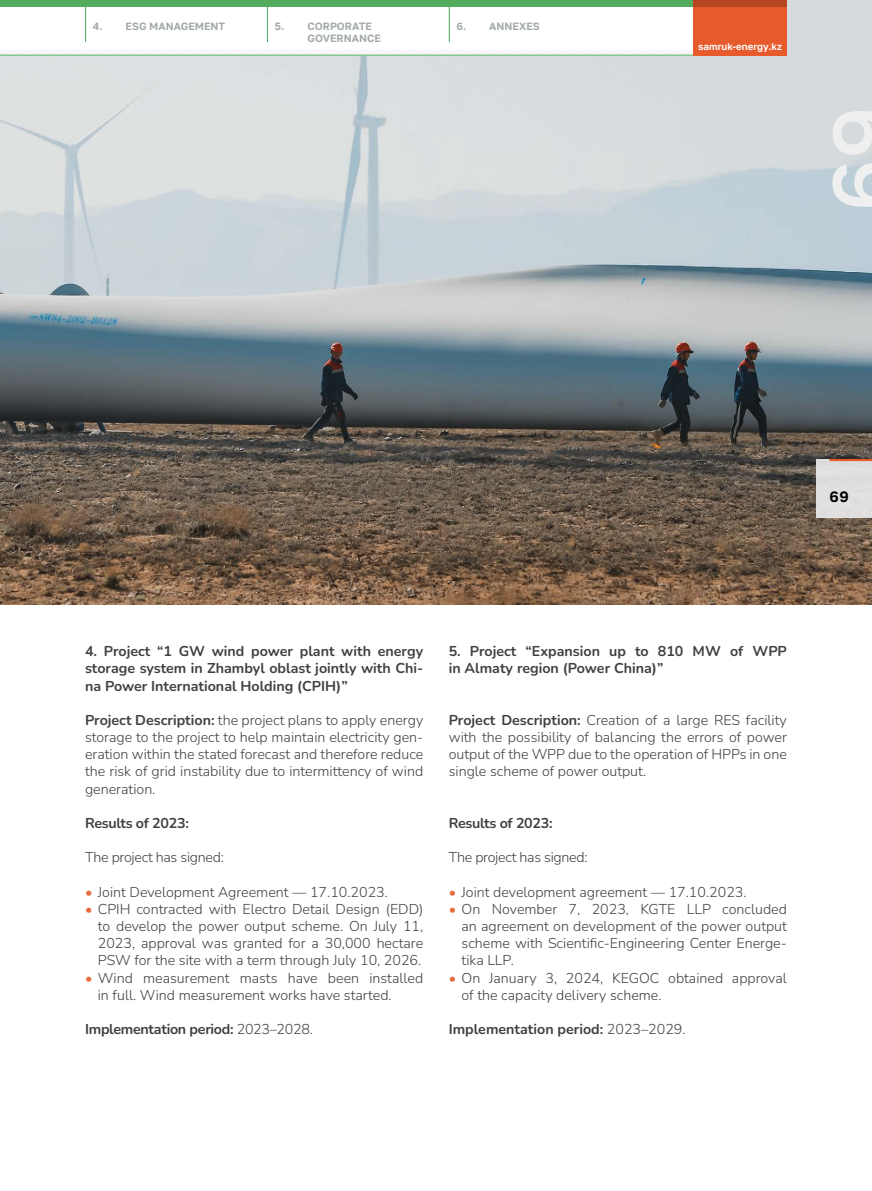
<style>
.page{position:relative;width:872px;height:1191px;background:#fff}
.page>*{position:absolute;margin:0;border:0;box-sizing:border-box;transform-origin:0 0}
.t1{font:500 85.5px "Golos Text";color:#efeff0}
.t2{font:600 15px "Golos Text";color:#000}
.t3{font:300 14.25px/17.1px "Nunito";color:#414042;text-align:justify}
.t4{font:700 14.25px/17.1px "Nunito";color:#414042;text-align:justify}
.t5{font:700 14.25px "Nunito";letter-spacing:-.02em;color:#414042}
.t6{font:300 14.25px "Nunito";letter-spacing:-.02em;color:#414042}
.t7{font:600 10.5px/12px "Golos Text";color:#a3a9aa}
.t8{font:600 9.75px "Golos Text";color:#fff}
.s1{font-weight:700}
.s2{font-weight:500;color:#e86b3b}
.s3{font-weight:300}
</style>
<div class="page">
<img style="left:0;top:0;width:872px;height:604px">
<div style="left:0;top:0;width:787px;height:56px;background:#fff"></div>
<div style="left:0;top:0;width:693px;height:6px;background:#54ac5f"></div>
<svg style="left:0;top:50px;width:724px;height:7px"></svg>
<hr style="left:0;top:55px;width:723px;height:1px;background:#54ac5f">
<div style="left:816px;top:459px;width:56px;height:58px;background:#e0dfde"></div>
<hr style="left:829px;top:459px;width:43px;height:2px;background:#e65a2c">
<hr style="left:85px;top:0;width:1px;height:42px;background:#54ac5f">
<hr style="left:267px;top:0;width:1px;height:42px;background:#54ac5f">
<hr style="left:449px;top:0;width:1px;height:42px;background:#54ac5f">
<div style="left:693px;top:0;width:94px;height:56px;background:#e65a2c"></div>
<div style="left:693px;top:0;width:94px;height:6px;background:#b5461f"></div>
<p class="t7" style="left:93px;top:20px;width:134px">4. ESG MANAGEMENT</p>
<p class="t7" style="left:307px;top:20px;width:67px">CORPORATE<br>GOVERNANCE</p>
<p class="t7" style="left:275px;top:20px;width:11px">5.</p>
<p class="t7" style="left:456px;top:20px;width:85px">6. ANNEXES</p>
<p class="t8" style="left:698px;top:41px;width:85px">SAMRUK-ENERGY.KZ</p>
<h1 class="t1" style="left:811px;top:211px;width:107px;rotate:-90deg">69</h1>
<p class="t2" style="left:829px;top:487px;width:21px">69</p>
<p class="t4" style="left:85px;top:642px;width:340px">4. Project “1 GW wind power plant with energy storage system in Zhambyl oblast jointly with Chi&shy;na Power International Holding (CPIH)”</p>
<p class="t3" style="left:85px;top:711px;width:340px"><span class="s1">Project Description:</span> the project plans to apply energy storage to the project to help maintain electricity gen&shy;eration within the stated forecast and therefore reduce the risk of grid instability due to intermittency of wind generation.</p>
<p class="t5" style="left:85px;top:813px;width:105px">Results of 2023:</p>
<p class="t6" style="left:85px;top:847px;width:140px">The project has signed:</p>
<p class="t3" style="left:85px;top:882px;width:304px"><span class="s2">•</span> Joint Development Agreement — 17.10.2023.</p>
<p class="t3" style="left:98px;top:900px;width:327px;text-indent:-13px"><span class="s2">•</span> CPIH contracted with Electro Detail Design (EDD) to develop the power output scheme. On July 11, 2023, approval was granted for a 30,000 hectare PSW for the site with a term through July 10, 2026.</p>
<p class="t3" style="left:98px;top:968px;width:327px;text-indent:-13px"><span class="s2">•</span> Wind measurement masts have been installed in full. Wind measurement works have started.</p>
<p class="t5" style="left:85px;top:1019px;width:229px">Implementation period: <span class="s3">2023–2028.</span></p>
<p class="t4" style="left:449px;top:642px;width:340px">5. Project “Expansion up to 810 MW of WPP in Almaty region (Power China)”</p>
<p class="t3" style="left:449px;top:711px;width:340px"><span class="s1">Project Description:</span> Creation of a large RES facility with the possibility of balancing the errors of power output of the WPP due to the operation of HPPs in one single scheme of power output.</p>
<p class="t5" style="left:449px;top:813px;width:105px">Results of 2023:</p>
<p class="t6" style="left:449px;top:847px;width:140px">The project has signed:</p>
<p class="t3" style="left:449px;top:882px;width:299px"><span class="s2">•</span> Joint development agreement — 17.10.2023.</p>
<p class="t3" style="left:461px;top:899px;width:327px;text-indent:-13px"><span class="s2">•</span> On November 7, 2023, KGTE LLP concluded an agreement on development of the power output scheme with Scientific-Engineering Center Energe&shy;tika LLP.</p>
<p class="t3" style="left:461px;top:968px;width:327px;text-indent:-13px"><span class="s2">•</span> On January 3, 2024, KEGOC obtained approval of the capacity delivery scheme.</p>
<p class="t4" style="left:449px;top:1020px;width:238px">Implementation period: <span class="s3">2023–2029.</span></p>
</div>
